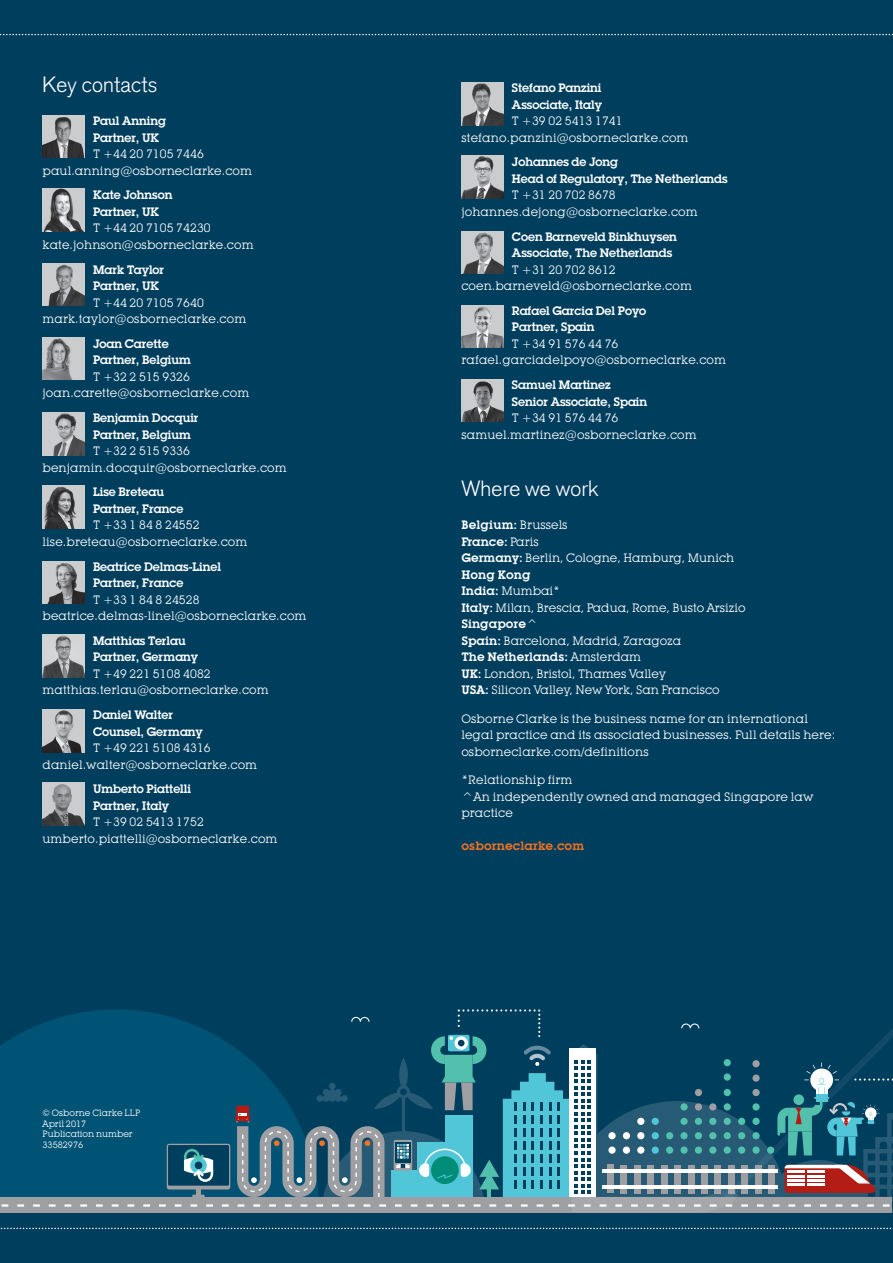
<style>
.page{position:relative;width:893px;height:1263px;background:#003e5e}
.page>*{position:absolute;margin:0;border:0;box-sizing:border-box;transform-origin:0 0}
.t1{font:300 21.75px "Akzidenz Grotesk";letter-spacing:.01em;color:#fff}
.t2{font:12px/16.5px "Lubalin Graph IT Cby BT";letter-spacing:.01em;color:#fff}
.t3{font:600 12px/16.5px "Lubalin Graph";color:#fff}
.t4{font:600 12px "Lubalin Graph IT Cby BT";letter-spacing:.01em;color:#f47321}
.t5{font:9px/10.8px "Lubalin Graph IT Cby BT";color:#fff}
.s1{font-weight:600}
</style>
<div class="page">
<svg style="left:0;top:34px;width:893px;height:1px"></svg>
<svg style="left:0;top:1228px;width:893px;height:1px"></svg>
<svg style="left:0;top:1009px;width:893px;height:204px"></svg>
<img style="left:43px;top:115px;width:42px;height:43px">
<img style="left:43px;top:189px;width:42px;height:42px">
<img style="left:43px;top:263px;width:42px;height:43px">
<img style="left:43px;top:337px;width:42px;height:43px">
<img style="left:43px;top:486px;width:42px;height:42px">
<img style="left:43px;top:561px;width:42px;height:43px">
<img style="left:43px;top:634px;width:42px;height:43px">
<img style="left:43px;top:783px;width:42px;height:42px">
<img style="left:461px;top:231px;width:42px;height:43px">
<img style="left:461px;top:305px;width:42px;height:43px">
<img style="left:461px;top:379px;width:42px;height:43px">
<img style="left:43px;top:413px;width:42px;height:42px">
<img style="left:43px;top:710px;width:42px;height:42px">
<img style="left:461px;top:83px;width:42px;height:42px">
<img style="left:461px;top:156px;width:42px;height:42px">
<h1 class="t1" style="left:43px;top:72px;width:116px">Key contacts</h1>
<p class="t3" style="left:93px;top:112px;width:75px">Paul Anning<br>Partner, UK</p>
<p class="t2" style="left:43px;top:145px;width:211px;text-align:center">T +44 20 7105 7446 paul.anning@osborneclarke.com</p>
<p class="t3" style="left:93px;top:187px;width:81px">Kate Johnson<br>Partner, UK</p>
<p class="t2" style="left:43px;top:220px;width:213px;text-indent:51px">T +44 20 7105 74230 kate.johnson@osborneclarke.com</p>
<p class="t3" style="left:93px;top:261px;width:72px">Mark Taylor<br>Partner, UK</p>
<p class="t2" style="left:43px;top:294px;width:205px;text-indent:51px">T +44 20 7105 7640 mark.taylor@osborneclarke.com</p>
<p class="t3" style="left:93px;top:335px;width:99px">Joan Carette<br>Partner, Belgium</p>
<p class="t2" style="left:43px;top:368px;width:208px;text-indent:51px">T +32 2 515 9326 joan.carette@osborneclarke.com</p>
<p class="t3" style="left:93px;top:409px;width:107px">Benjamin Docquir<br>Partner, Belgium</p>
<p class="t2" style="left:43px;top:442px;width:246px;text-indent:51px">T +32 2 515 9336 benjamin.docquir@osborneclarke.com</p>
<p class="t3" style="left:93px;top:484px;width:92px">Lise Breteau<br>Partner, France</p>
<p class="t2" style="left:43px;top:517px;width:206px;text-align:center">T +33 1 84 8 24552 lise.breteau@osborneclarke.com</p>
<p class="t3" style="left:93px;top:558px;width:129px">Beatrice Delmas-Linel<br>Partner, France</p>
<p class="t2" style="left:43px;top:591px;width:265px;text-indent:51px">T +33 1 84 8 24528 beatrice.delmas-linel@osborneclarke.com</p>
<p class="t3" style="left:93px;top:632px;width:107px">Matthias Terlau<br>Partner, Germany</p>
<p class="t2" style="left:43px;top:665px;width:228px;text-indent:51px">T +49 221 5108 4082 matthias.terlau@osborneclarke.com</p>
<p class="t3" style="left:93px;top:706px;width:111px">Daniel Walter<br>Counsel, Germany</p>
<p class="t2" style="left:43px;top:739px;width:216px;text-align:center">T +49 221 5108 4316 daniel.walter@osborneclarke.com</p>
<p class="t3" style="left:93px;top:781px;width:99px">Umberto Piattelli<br>Partner, Italy</p>
<p class="t2" style="left:43px;top:814px;width:236px;text-indent:51px">T +39 02 5413 1752 umberto.piattelli@osborneclarke.com</p>
<p class="t5" style="left:43px;top:1107px;width:99px">© Osborne Clarke LLP<br>April 2017<br>Publication number<br>33582976</p>
<p class="t3" style="left:512px;top:79px;width:92px">Stefano Panzini<br>Associate, Italy</p>
<p class="t2" style="left:461px;top:112px;width:229px;text-indent:51px">T +39 02 5413 1741 stefano.panzini@osborneclarke.com</p>
<p class="t3" style="left:512px;top:154px;width:217px">Johannes de Jong<br>Head of Regulatory, The Netherlands</p>
<p class="t2" style="left:461px;top:187px;width:238px;text-indent:51px">T +31 20 702 8678 johannes.dejong@osborneclarke.com</p>
<p class="t3" style="left:512px;top:228px;width:166px">Coen Barneveld Binkhuysen<br>Associate, The Netherlands</p>
<p class="t2" style="left:461px;top:261px;width:232px;text-indent:51px">T +31 20 702 8612 coen.barneveld@osborneclarke.com</p>
<p class="t3" style="left:512px;top:302px;width:136px">Rafael Garcia Del Poyo<br>Partner, Spain</p>
<p class="t2" style="left:461px;top:335px;width:266px;text-indent:51px">T +34 91 576 44 76 rafael.garciadelpoyo@osborneclarke.com</p>
<p class="t3" style="left:512px;top:376px;width:137px">Samuel Martinez<br>Senior Associate, Spain</p>
<p class="t2" style="left:461px;top:409px;width:237px;text-indent:51px">T +34 91 576 44 76 samuel.martinez@osborneclarke.com</p>
<h1 class="t1" style="left:461px;top:476px;width:139px">Where we work</h1>
<p class="t2" style="left:461px;top:517px;width:286px"><span class="s1">Belgium:</span> Brussels<br><span class="s1">France:</span> Paris<br><span class="s1">Germany:</span> Berlin, Cologne, Hamburg, Munich<br><span class="s1">Hong Kong<br>India:</span> Mumbai*<br><span class="s1">Italy:</span> Milan, Brescia, Padua, Rome, Busto Arsizio<br><span class="s1">Singapore</span>^<br><span class="s1">Spain:</span> Barcelona, Madrid, Zaragoza<br><span class="s1">The Netherlands:</span> Amsterdam<br><span class="s1">UK:</span> London, Bristol, Thames Valley<br><span class="s1">USA:</span> Silicon Valley, New York, San Francisco</p>
<p class="t2" style="left:461px;top:710px;width:375px">Osborne Clarke is the business name for an international legal practice and its associated businesses. Full details here: osborneclarke.com/definitions</p>
<p class="t2" style="left:461px;top:772px;width:353px">*Relationship firm<br>^An independently owned and managed Singapore law practice</p>
<p class="t4" style="left:461px;top:839px;width:124px">osborneclarke.com</p>
</div>
